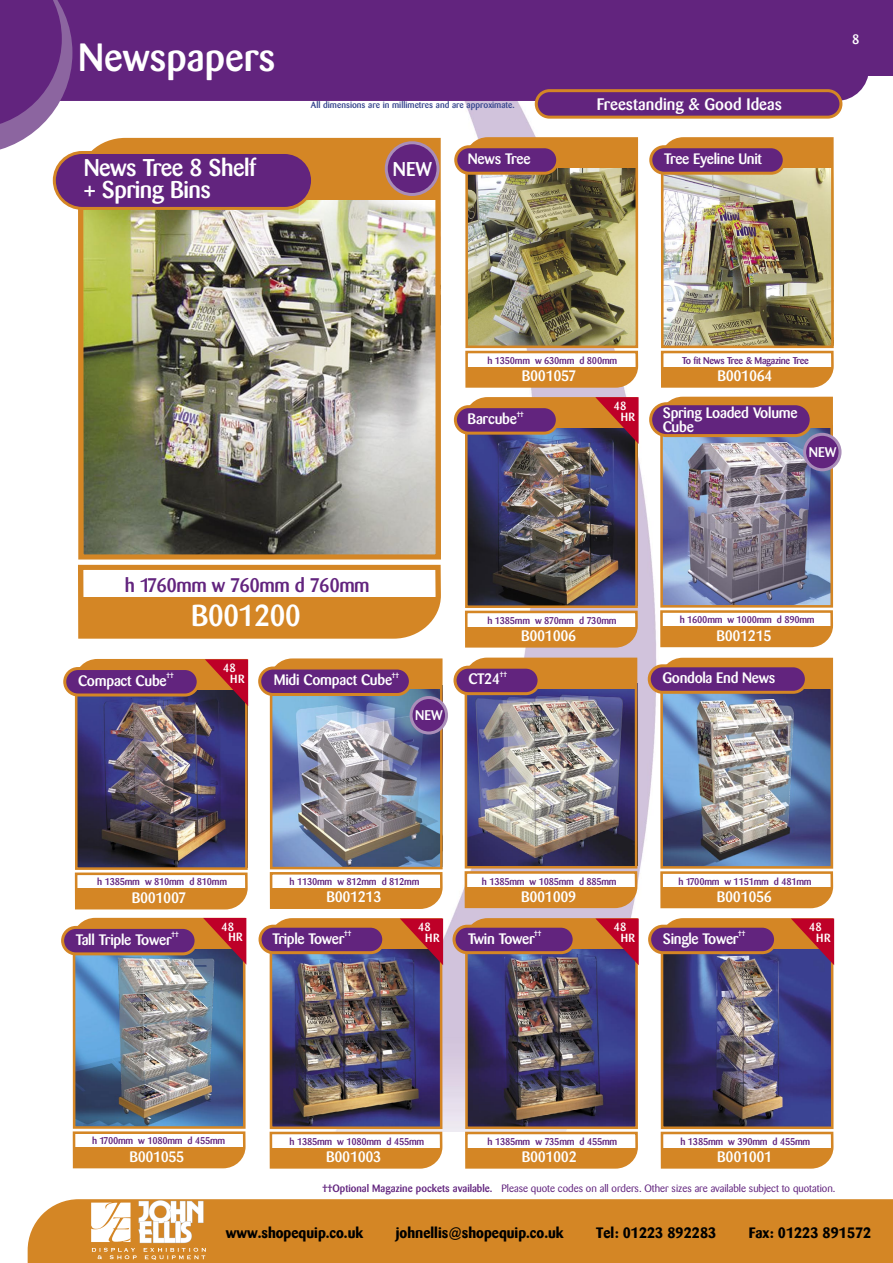
<style>
.page{position:relative;width:893px;height:1263px;background:#fff}
.page>*{position:absolute;margin:0;border:0;box-sizing:border-box;transform-origin:0 0}
.t1{font:500 39px "Barmeno";color:#fff}
.t2{font:500 30px "Barmeno";letter-spacing:-.025em;color:#fff}
.t3{font:500 24px/22.5px "Barmeno";letter-spacing:-.02em;color:#fff}
.t4{font:500 19.8px "Barmeno";color:#fff}
.t5{font:500 19.5px "Barmeno";letter-spacing:-.025em;color:#62247e}
.t6{font:500 16.5px "Barmeno";color:#fff}
.t7{font:500 15px/13.5px "Barmeno";letter-spacing:-.02em;color:#fff}
.t8{font:700 15px "Barmeno";color:#000}
.t9{font:500 13.95px "Barmeno";letter-spacing:.005em;color:#fff}
.t10{font:500 13.5px "Barmeno";color:#fff}
.t11{font:500 11.7px/10.5px "Barmeno";letter-spacing:.02em;color:#fff}
.t12{font:10.5px "Barmeno";color:#62247e}
.t13{font:500 9.75px "Barmeno";letter-spacing:-.025em;color:#62247e}
.t14{font:500 9px "Barmeno";color:#37468e}
.t15{font:500 7.5px "Barmeno";color:#fff}
.s1{font-weight:500}
</style>
<div class="page">
<img style="left:443px;top:101px;width:230px;height:1030px">
<div style="left:72px;top:75px;width:797px;height:26px;background:#62247e"></div>
<div style="left:0;top:0;width:892px;height:75px;background:#62247e"></div>
<svg style="left:0;top:0;width:72px;height:150px"></svg>
<div style="left:28px;top:1199px;width:864px;height:64px;background:#d48625"></div>
<div style="left:536px;top:91px;width:305px;height:26px;background:#62247e;border-radius:13px"></div>
<div style="left:535px;top:89px;width:307px;height:30px;border:3px solid #d48625;border-radius:13px"></div>
<svg style="left:260px;top:926px;width:124px;height:27px"></svg>
<div style="left:259px;top:925px;width:126px;height:29px;border:3px solid #d48625;border-radius:13px"></div>
<svg style="left:454px;top:926px;width:120px;height:27px"></svg>
<div style="left:452px;top:925px;width:124px;height:29px;border:3px solid #d48625;border-radius:13px"></div>
<svg style="left:650px;top:926px;width:126px;height:27px"></svg>
<div style="left:648px;top:925px;width:129px;height:29px;border:3px solid #d48625;border-radius:13px"></div>
<img style="left:78px;top:135px;width:366px;height:427px">
<svg style="left:78px;top:562px;width:366px;height:77px"></svg>
<div style="left:54px;top:152px;width:259px;height:56px;background:#62247e;border-radius:28px"></div>
<div style="left:53px;top:151px;width:261px;height:59px;border:3px solid #d48625;border-radius:28px"></div>
<img style="left:269px;top:657px;width:175px;height:252px">
<div style="left:260px;top:668px;width:150px;height:26px;background:#62247e;border-radius:13px"></div>
<div style="left:258px;top:666px;width:154px;height:30px;border:3px solid #d48625;border-radius:13px"></div>
<svg style="left:65px;top:668px;width:133px;height:27px"></svg>
<div style="left:63px;top:667px;width:137px;height:29px;border:3px solid #d48625;border-radius:13px"></div>
<img style="left:660px;top:395px;width:174px;height:252px">
<div style="left:651px;top:404px;width:160px;height:32px;background:#62247e;border-radius:16px"></div>
<div style="left:649px;top:402px;width:164px;height:35px;border:3px solid #d48625;border-radius:16px"></div>
<img style="left:660px;top:656px;width:174px;height:252px">
<div style="left:649px;top:666px;width:157px;height:26px;background:#62247e;border-radius:13px"></div>
<div style="left:648px;top:664px;width:160px;height:30px;border:3px solid #d48625;border-radius:13px"></div>
<svg style="left:63px;top:927px;width:133px;height:27px"></svg>
<div style="left:61px;top:926px;width:137px;height:29px;border:3px solid #d48625;border-radius:13px"></div>
<img style="left:464px;top:656px;width:174px;height:252px">
<div style="left:455px;top:667px;width:84px;height:27px;background:#62247e;border-radius:13px"></div>
<div style="left:453px;top:666px;width:88px;height:29px;border:3px solid #d48625;border-radius:13px"></div>
<img style="left:74px;top:659px;width:175px;height:251px">
<img style="left:660px;top:136px;width:174px;height:252px">
<div style="left:651px;top:147px;width:133px;height:26px;background:#62247e;border-radius:13px"></div>
<div style="left:649px;top:145px;width:137px;height:30px;border:3px solid #d48625;border-radius:13px"></div>
<img style="left:465px;top:136px;width:174px;height:252px">
<div style="left:456px;top:147px;width:102px;height:26px;background:#62247e;border-radius:13px"></div>
<div style="left:454px;top:145px;width:105px;height:30px;border:3px solid #d48625;border-radius:13px"></div>
<img style="left:72px;top:917px;width:175px;height:252px">
<img style="left:269px;top:918px;width:174px;height:251px">
<img style="left:465px;top:917px;width:174px;height:252px">
<img style="left:660px;top:917px;width:175px;height:252px">
<div style="left:805px;top:434px;width:35px;height:36px;background:#62247e;border-radius:50%"></div>
<div style="left:803px;top:433px;width:38px;height:38px;border:3px solid #aa8eb9;border-radius:50%"></div>
<div style="left:411px;top:697px;width:35px;height:36px;background:#62247e;border-radius:50%"></div>
<div style="left:410px;top:696px;width:38px;height:38px;border:3px solid #aa8eb9;border-radius:50%"></div>
<div style="left:386px;top:143px;width:52px;height:51px;background:#62247e;border-radius:50%"></div>
<div style="left:385px;top:141px;width:54px;height:55px;border:3px solid #aa8eb9;border-radius:50%"></div>
<svg style="left:455px;top:407px;width:102px;height:26px"></svg>
<div style="left:454px;top:405px;width:105px;height:30px;border:3px solid #d48625;border-radius:13px"></div>
<img style="left:464px;top:396px;width:175px;height:252px">
<img style="left:92px;top:1200px;width:113px;height:60px">
<p class="t1" style="left:78px;top:35px;width:199px">Newspapers</p>
<p class="t3" style="left:84px;top:156px;width:174px">News Tree 8 Shelf + Spring Bins</p>
<p class="t14" style="left:311px;top:100px;width:205px">All dimensions are in millimetres and are approximate.</p>
<p class="t6" style="left:597px;top:94px;width:187px">Freestanding &amp; Good Ideas</p>
<p class="t4" style="left:393px;top:157px;width:41px">NEW</p>
<p class="t7" style="left:468px;top:152px;width:64px">News Tree</p>
<p class="t7" style="left:664px;top:152px;width:99px">Tree Eyeline Unit</p>
<p class="t10" style="left:852px;top:31px;width:9px">8</p>
<p class="t13" style="left:487px;top:354px;width:131px">h 1350mm w 630mm d 800mm</p>
<p class="t7" style="left:522px;top:369px;width:56px">B001057</p>
<p class="t13" style="left:682px;top:354px;width:128px">To fit News Tree &amp; Magazine Tree</p>
<p class="t7" style="left:717px;top:369px;width:57px">B001064</p>
<p class="t7" style="left:467px;top:412px;width:51px">Barcube</p>
<p class="t15" style="left:517px;top:409px;width:9px">††</p>
<p class="t11" style="left:621px;top:401px;width:16px;text-indent:-7px">48<br>HR</p>
<p class="t7" style="left:663px;top:406px;width:136px">Spring Loaded Volume<br>Cube</p>
<p class="t9" style="left:809px;top:444px;width:29px">NEW</p>
<p class="t5" style="left:125px;top:573px;width:246px">h 1760mm w 760mm d 760mm</p>
<p class="t7" style="left:78px;top:674px;width:90px">Compact Cube</p>
<p class="t15" style="left:167px;top:671px;width:9px">††</p>
<p class="t2" style="left:191px;top:598px;width:112px">B001200</p>
<p class="t11" style="left:230px;top:663px;width:16px;text-indent:-7px">48<br>HR</p>
<p class="t7" style="left:274px;top:673px;width:120px">Midi Compact Cube</p>
<p class="t15" style="left:392px;top:671px;width:9px">††</p>
<p class="t9" style="left:415px;top:707px;width:29px">NEW</p>
<p class="t13" style="left:487px;top:614px;width:131px">h 1385mm w 870mm d 730mm</p>
<p class="t7" style="left:521px;top:629px;width:57px">B001006</p>
<p class="t7" style="left:468px;top:672px;width:33px">CT24</p>
<p class="t15" style="left:500px;top:670px;width:9px">††</p>
<p class="t13" style="left:680px;top:614px;width:136px">h 1600mm w 1000mm d 890mm</p>
<p class="t7" style="left:716px;top:629px;width:57px">B001215</p>
<p class="t7" style="left:663px;top:671px;width:114px">Gondola End News</p>
<p class="t13" style="left:482px;top:875px;width:136px">h 1385mm w 1085mm d 885mm</p>
<p class="t13" style="left:678px;top:875px;width:135px">h 1700mm w 1151mm d 481mm</p>
<p class="t13" style="left:290px;top:876px;width:131px">h 1130mm w 812mm d 812mm</p>
<p class="t7" style="left:326px;top:890px;width:57px">B001213</p>
<p class="t7" style="left:521px;top:890px;width:57px">B001009</p>
<p class="t13" style="left:97px;top:876px;width:131px">h 1385mm w 810mm d 810mm</p>
<p class="t7" style="left:132px;top:891px;width:56px">B001007</p>
<p class="t7" style="left:717px;top:890px;width:57px">B001056</p>
<p class="t7" style="left:76px;top:933px;width:97px">Tall Triple Tower</p>
<p class="t15" style="left:171px;top:930px;width:9px">††</p>
<p class="t11" style="left:228px;top:921px;width:16px;text-indent:-7px">48<br>HR</p>
<p class="t11" style="left:425px;top:922px;width:16px;text-indent:-7px">48<br>HR</p>
<p class="t11" style="left:621px;top:922px;width:16px;text-indent:-7px">48<br>HR</p>
<p class="t11" style="left:816px;top:922px;width:16px;text-indent:-7px">48<br>HR</p>
<p class="t7" style="left:273px;top:931px;width:73px">Triple Tower</p>
<p class="t15" style="left:344px;top:929px;width:9px">††</p>
<p class="t7" style="left:468px;top:931px;width:68px">Twin Tower</p>
<p class="t15" style="left:534px;top:929px;width:9px">††</p>
<p class="t7" style="left:663px;top:931px;width:77px">Single Tower</p>
<p class="t15" style="left:738px;top:929px;width:9px">††</p>
<p class="t13" style="left:92px;top:1135px;width:135px">h 1700mm w 1080mm d 455mm</p>
<p class="t7" style="left:129px;top:1150px;width:57px">B001055</p>
<p class="t13" style="left:290px;top:1136px;width:136px">h 1385mm w 1080mm d 455mm</p>
<p class="t7" style="left:326px;top:1150px;width:57px">B001003</p>
<p class="t13" style="left:488px;top:1136px;width:131px">h 1385mm w 735mm d 455mm</p>
<p class="t7" style="left:522px;top:1150px;width:57px">B001002</p>
<p class="t13" style="left:680px;top:1136px;width:131px">h 1385mm w 390mm d 455mm</p>
<p class="t7" style="left:717px;top:1150px;width:57px">B001001</p>
<p class="t12" style="left:322px;top:1182px;width:515px"><span class="s1">††Optional Magazine pockets available.</span> Please quote codes on all orders. Other sizes are available subject to quotation.</p>
<h3 class="t8" style="left:226px;top:1223px;width:139px">www.shopequip.co.uk</h3>
<h3 class="t8" style="left:396px;top:1223px;width:169px">johnellis@shopequip.co.uk</h3>
<h3 class="t8" style="left:596px;top:1223px;width:122px">Tel: 01223 892283</h3>
<h3 class="t8" style="left:749px;top:1223px;width:124px">Fax: 01223 891572</h3>
</div>
